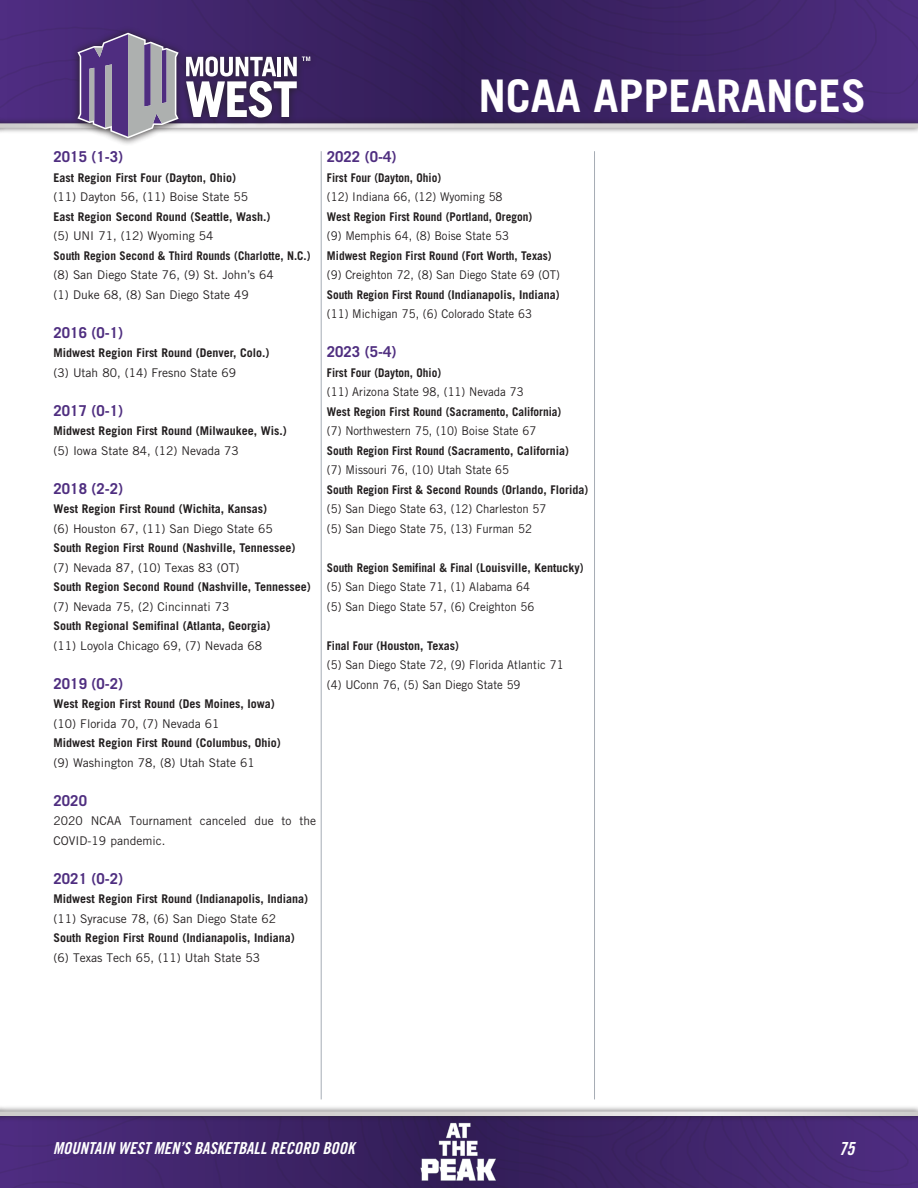
<style>
.page{position:relative;width:918px;height:1188px;background:#fff}
.page>*{position:absolute;margin:0;border:0;box-sizing:border-box;transform-origin:0 0}
.t1{font:700 45px "Trade Gothic LT Std";color:#fff}
.t2{font:18px "Trade Gothic LT Std Bd Cn 20 Obl";color:#fff}
.t3{font:16.5px "Trade Gothic LT Std Bd Cn 20 Obl";color:#fff}
.t4{font:700 15px "Trade Gothic LT Std";color:#4f2e80}
.t5{font:700 12px "Trade Gothic LT Std";color:#231f20}
.t6{font:12px/19.5px "Trade Gothic LT Std";color:#231f20}
.t7{font:12px "Trade Gothic LT Std";color:#231f20;scale:.95 1}
.t8{font:700 12px "Trade Gothic LT Std";color:#231f20;scale:.95 1}
</style>
<div class="page">
<svg style="left:0;top:0;width:918px;height:117px;background:#3e2469"></svg>
<div style="left:0;top:117px;width:918px;height:17px;background:#231f20;opacity:.75"></div>
<svg style="left:0;top:123px;width:918px;height:5px;background:#c6c3c5"></svg>
<div style="left:70px;top:26px;width:248px;height:121px;background:#231f20;opacity:.9"></div>
<svg style="left:186px;top:57px;width:124px;height:60px"></svg>
<svg style="left:77px;top:33px;width:102px;height:105px;background:#85779c"></svg>
<svg style="left:0;top:1122px;width:918px;height:66px;background:#40256b"></svg>
<div style="left:0;top:1106px;width:918px;height:16px;background:#231f20;opacity:.75"></div>
<svg style="left:0;top:1112px;width:918px;height:4px;background:#d8d6d5"></svg>
<svg style="left:420px;top:1123px;width:76px;height:58px"></svg>
<hr style="left:321px;top:151px;width:1px;height:948px;background:#a6adb5">
<hr style="left:594px;top:151px;width:1px;height:948px;background:#a6adb5">
<p class="t1" style="left:478px;top:68px;width:389px">NCAA APPEARANCES</p>
<p class="t4" style="left:54px;top:147px;width:71px">2015 (1-3)</p>
<p class="t5" style="left:54px;top:170px;width:184px">East Region First Four (Dayton, Ohio)</p>
<p class="t6" style="left:54px;top:187px;width:196px">(11) Dayton 56, (11) Boise State 55</p>
<p class="t5" style="left:54px;top:209px;width:218px">East Region Second Round (Seattle, Wash.)</p>
<p class="t6" style="left:54px;top:226px;width:161px">(5) UNI 71, (12) Wyoming 54</p>
<p class="t8" style="left:54px;top:248px;width:272px">South Region Second &amp; Third Rounds (Charlotte, N.C.)</p>
<p class="t6" style="left:54px;top:265px;width:222px">(8) San Diego State 76, (9) St. John’s 64</p>
<p class="t6" style="left:54px;top:284px;width:197px">(1) Duke 68, (8) San Diego State 49</p>
<p class="t4" style="left:54px;top:323px;width:71px">2016 (0-1)</p>
<p class="t5" style="left:54px;top:345px;width:217px">Midwest Region First Round (Denver, Colo.)</p>
<p class="t6" style="left:54px;top:362px;width:184px">(3) Utah 80, (14) Fresno State 69</p>
<p class="t4" style="left:54px;top:401px;width:71px">2017 (0-1)</p>
<p class="t5" style="left:54px;top:423px;width:235px">Midwest Region First Round (Milwaukee, Wis.)</p>
<p class="t6" style="left:54px;top:440px;width:187px">(5) Iowa State 84, (12) Nevada 73</p>
<p class="t4" style="left:54px;top:479px;width:71px">2018 (2-2)</p>
<p class="t5" style="left:54px;top:501px;width:215px">West Region First Round (Wichita, Kansas)</p>
<p class="t6" style="left:54px;top:518px;width:221px">(6) Houston 67, (11) San Diego State 65</p>
<p class="t5" style="left:54px;top:540px;width:243px">South Region First Round (Nashville, Tennessee)</p>
<p class="t6" style="left:54px;top:557px;width:187px">(7) Nevada 87, (10) Texas 83 (OT)</p>
<p class="t5" style="left:54px;top:579px;width:259px">South Region Second Round (Nashville, Tennessee)</p>
<p class="t6" style="left:54px;top:596px;width:177px">(7) Nevada 75, (2) Cincinnati 73</p>
<p class="t5" style="left:54px;top:618px;width:218px">South Regional Semifinal (Atlanta, Georgia)</p>
<p class="t6" style="left:54px;top:635px;width:210px">(11) Loyola Chicago 69, (7) Nevada 68</p>
<p class="t4" style="left:54px;top:674px;width:71px">2019 (0-2)</p>
<p class="t5" style="left:54px;top:696px;width:223px">West Region First Round (Des Moines, Iowa)</p>
<p class="t6" style="left:54px;top:713px;width:167px">(10) Florida 70, (7) Nevada 61</p>
<p class="t5" style="left:54px;top:735px;width:229px">Midwest Region First Round (Columbus, Ohio)</p>
<p class="t6" style="left:54px;top:752px;width:203px">(9) Washington 78, (8) Utah State 61</p>
<p class="t4" style="left:54px;top:791px;width:35px">2020</p>
<p class="t6" style="left:54px;top:811px;width:264px">2020 NCAA Tournament canceled due to the<br>COVID-19 pandemic.</p>
<p class="t4" style="left:54px;top:869px;width:71px">2021 (0-2)</p>
<p class="t5" style="left:54px;top:891px;width:256px">Midwest Region First Round (Indianapolis, Indiana)</p>
<p class="t6" style="left:54px;top:908px;width:224px">(11) Syracuse 78, (6) San Diego State 62</p>
<p class="t5" style="left:54px;top:930px;width:243px">South Region First Round (Indianapolis, Indiana)</p>
<p class="t6" style="left:54px;top:947px;width:208px">(6) Texas Tech 65, (11) Utah State 53</p>
<p class="t4" style="left:327px;top:147px;width:71px">2022 (0-4)</p>
<p class="t8" style="left:327px;top:170px;width:122px">First Four (Dayton, Ohio)</p>
<p class="t7" style="left:327px;top:190px;width:186px">(12) Indiana 66, (12) Wyoming 58</p>
<p class="t8" style="left:327px;top:209px;width:218px">West Region First Round (Portland, Oregon)</p>
<p class="t7" style="left:327px;top:229px;width:193px">(9) Memphis 64, (8) Boise State 53</p>
<p class="t8" style="left:327px;top:248px;width:238px">Midwest Region First Round (Fort Worth, Texas)</p>
<p class="t7" style="left:327px;top:268px;width:247px">(9) Creighton 72, (8) San Diego State 69 (OT)</p>
<p class="t8" style="left:327px;top:287px;width:246px">South Region First Round (Indianapolis, Indiana)</p>
<p class="t7" style="left:327px;top:307px;width:217px">(11) Michigan 75, (6) Colorado State 63</p>
<p class="t4" style="left:327px;top:342px;width:71px">2023 (5-4)</p>
<p class="t8" style="left:327px;top:365px;width:122px">First Four (Dayton, Ohio)</p>
<p class="t7" style="left:327px;top:385px;width:209px">(11) Arizona State 98, (11) Nevada 73</p>
<p class="t8" style="left:327px;top:404px;width:248px">West Region First Round (Sacramento, California)</p>
<p class="t7" style="left:327px;top:424px;width:222px">(7) Northwestern 75, (10) Boise State 67</p>
<p class="t8" style="left:327px;top:443px;width:256px">South Region First Round (Sacramento, California)</p>
<p class="t7" style="left:327px;top:463px;width:193px">(7) Missouri 76, (10) Utah State 65</p>
<p class="t8" style="left:327px;top:482px;width:277px">South Region First &amp; Second Rounds (Orlando, Florida)</p>
<p class="t7" style="left:327px;top:502px;width:233px">(5) San Diego State 63, (12) Charleston 57</p>
<p class="t7" style="left:327px;top:521px;width:217px">(5) San Diego State 75, (13) Furman 52</p>
<p class="t8" style="left:327px;top:560px;width:272px">South Region Semifinal &amp; Final (Louisville, Kentucky)</p>
<p class="t7" style="left:327px;top:580px;width:215px">(5) San Diego State 71, (1) Alabama 64</p>
<p class="t7" style="left:327px;top:599px;width:220px">(5) San Diego State 57, (6) Creighton 56</p>
<p class="t8" style="left:327px;top:638px;width:140px">Final Four (Houston, Texas)</p>
<p class="t7" style="left:327px;top:658px;width:251px">(5) San Diego State 72, (9) Florida Atlantic 71</p>
<p class="t7" style="left:327px;top:677px;width:205px">(4) UConn 76, (5) San Diego State 59</p>
<h3 class="t3" style="left:53px;top:1138px;width:303px">MOUNTAIN WEST MEN’S BASKETBALL RECORD BOOK</h3>
<h2 class="t2" style="left:839px;top:1137px;width:17px">75</h2>
</div>
